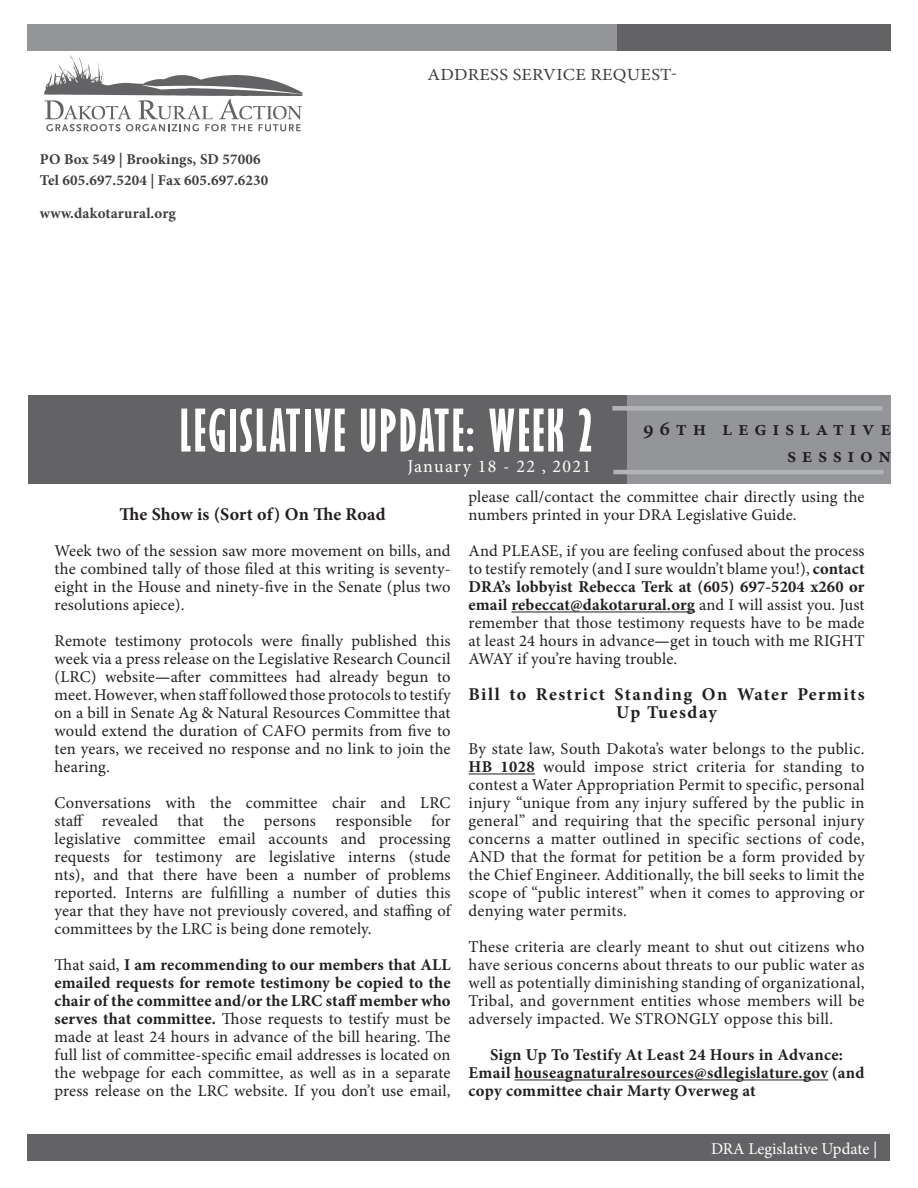
<style>
.page{position:relative;width:918px;height:1188px;background:#fff}
.page>*{position:absolute;margin:0;border:0;box-sizing:border-box;transform-origin:0 0}
.t1{font:700 extra-condensed 54px "Gill Sans";letter-spacing:.05em;color:#fff}
.t2{font:600 21px "Minion Pro";letter-spacing:.27em;color:#231f20}
.t3{font:700 18px/18px "Minion Pro";letter-spacing:.075em;color:#231f20;text-align:center}
.t4{font:700 18px "Minion Pro";letter-spacing:.01em;color:#231f20}
.t5{font:18px "Minion Pro";letter-spacing:.075em;color:#fff}
.t6{font:16.95px "Minion Pro";letter-spacing:.02em;color:#3e3e3f;scale:1.08 1}
.t7{font:16.5px/18px "Minion Pro";letter-spacing:.01em;color:#231f20;text-align:justify}
.t8{font:700 16.5px/18px "Minion Pro";letter-spacing:.02em;color:#231f20}
.t9{font:16.5px "Minion Pro";letter-spacing:-.005em;color:#fff}
.t10{font:700 15px "Minion Pro";letter-spacing:.01em;color:#3e3e3f}
.s1{font-weight:700}
</style>
<div class="page">
<div style="left:28px;top:395px;width:601px;height:89px;background:#636366"></div>
<div style="left:628px;top:395px;width:263px;height:89px;background:#939598"></div>
<hr style="left:512px;top:612px;width:183px;height:1px;background:#231f20">
<hr style="left:469px;top:774px;width:66px;height:1px;background:#231f20">
<hr style="left:515px;top:1080px;width:313px;height:1px;background:#231f20">
<div style="left:27px;top:1134px;width:863px;height:27px;background:#636366"></div>
<hr style="left:613px;top:470px;width:270px;height:4px;background:#b2b3b7">
<div style="left:612px;top:406px;width:270px;height:5px;background:#b2b3b7"></div>
<svg style="left:44px;top:55px;width:259px;height:76px"></svg>
<div style="left:27px;top:24px;width:591px;height:27px;background:#939598"></div>
<div style="left:618px;top:24px;width:273px;height:27px;background:#636366"></div>
<p class="t10" style="left:40px;top:149px;width:222px">PO Box 549 | Brookings, SD 57006</p>
<p class="t10" style="left:40px;top:170px;width:230px">Tel 605.697.5204 | Fax 605.697.6230</p>
<p class="t10" style="left:40px;top:203px;width:138px">www.dakotarural.org</p>
<p class="t6" style="left:427px;top:63px;width:233px">ADDRESS SERVICE REQUEST-</p>
<p class="t1" style="left:180px;top:398px;width:413px">LEGISLATIVE UPDATE: WEEK 2</p>
<p class="t5" style="left:407px;top:455px;width:185px">January 18 - 22 , 2021</p>
<p class="t4" style="left:120px;top:501px;width:268px">The Show is (Sort of) On The Road</p>
<p class="t7" style="left:55px;top:542px;width:398px">Week two of the session saw more movement on bills, and the combined tally of those filed at this writing is seventy&shy;eight in the House and ninety-five in the Senate (plus two resolutions apiece).</p>
<p class="t7" style="left:55px;top:632px;width:398px">Remote testimony protocols were finally published this week via a press release on the Legislative Research Council (LRC) website<span class="s1">—</span>after committees had already begun to meet. However, when staff followed those protocols to testify on a bill in Senate Ag &amp; Natural Resources Committee that would extend the duration of CAFO permits from five to ten years, we received no response and no link to join the hearing.</p>
<p class="t7" style="left:55px;top:794px;width:398px">Conversations with the committee chair and LRC staff revealed that the persons responsible for legislative committee email accounts and processing requests for testimony are legislative interns (stude nts), and that there have been a number of problems reported. Interns are fulfilling a number of duties this year that they have not previously covered, and staffing of committees by the LRC is being done remotely.</p>
<p class="t7" style="left:55px;top:956px;width:398px">That said, <span class="s1">I am recommending to our members that ALL emailed requests for remote testimony be copied to the chair of the committee and/or the LRC staff member who serves that committee.</span> Those requests to testify must be made at least 24 hours in advance of the bill hearing. The full list of committee-specific email addresses is located on the webpage for each committee, as well as in a separate press release on the LRC website. If you don’t use email,</p>
<p class="t2" style="left:643px;top:414px;width:249px">96TH LEGISLATIVE</p>
<p class="t2" style="left:787px;top:441px;width:105px">SESSION</p>
<p class="t7" style="left:469px;top:488px;width:398px">please call/contact the committee chair directly using the numbers printed in your DRA Legislative Guide.</p>
<p class="t7" style="left:469px;top:542px;width:398px">And PLEASE, if you are feeling confused about the process to testify remotely (and I sure wouldn’t blame you!), <span class="s1">contact DRA’s lobbyist Rebecca Terk at (605) 697-5204 x260 or email rebeccat@dakotarural.org</span> and I will assist you. Just remember that those testimony requests have to be made at least 24 hours in advance<span class="s1">—</span>get in touch with me RIGHT AWAY if you’re having trouble.</p>
<p class="t3" style="left:469px;top:685px;width:398px">Bill to Restrict Standing On Water Permits<br>Up Tuesday</p>
<p class="t7" style="left:469px;top:740px;width:398px">By state law, South Dakota’s water belongs to the public.<br><span class="s1">HB 1028</span> would impose strict criteria for standing to contest a Water Appropriation Permit to specific, personal injury “unique from any injury suffered by the public in general” and requiring that the specific personal injury concerns a matter outlined in specific sections of code, AND that the format for petition be a form provided by the Chief Engineer. Additionally, the bill seeks to limit the scope of “public interest” when it comes to approving or denying water permits.</p>
<p class="t7" style="left:469px;top:938px;width:398px">These criteria are clearly meant to shut out citizens who have serious concerns about threats to our public water as well as potentially diminishing standing of organizational, Tribal, and government entities whose members will be adversely impacted. We STRONGLY oppose this bill.</p>
<p class="t8" style="left:490px;top:1046px;width:355px">Sign Up To Testify At Least 24 Hours in Advance:</p>
<p class="t8" style="left:469px;top:1064px;width:398px">Email houseagnaturalresources@sdlegislature.gov (and copy committee chair Marty Overweg at</p>
<p class="t9" style="left:711px;top:1138px;width:168px">DRA Legislative Update |</p>
</div>
